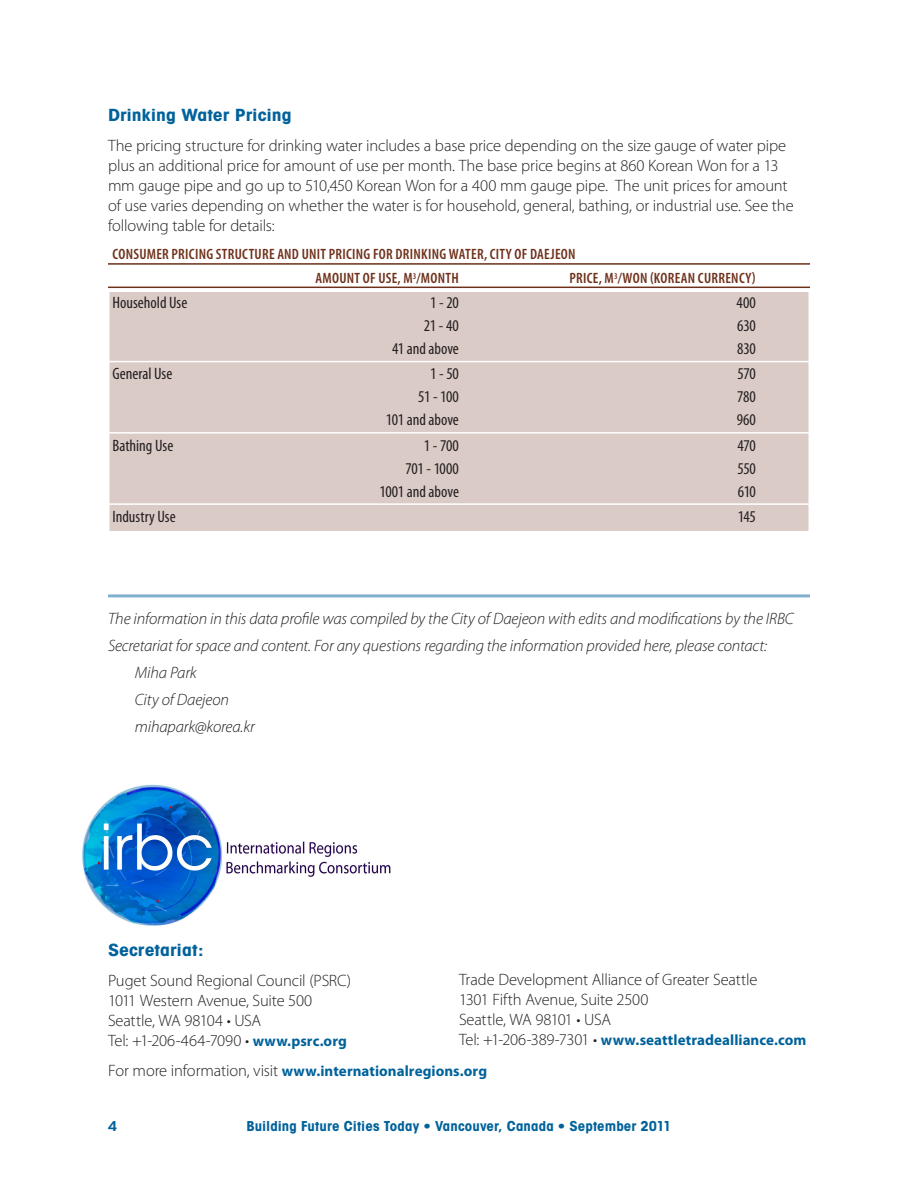
<style>
.page{position:relative;width:918px;height:1188px;background:#fff}
.page>*{position:absolute;margin:0;border:0;box-sizing:border-box;transform-origin:0 0}
.body_text{font:300 16.5px/19.8px "Myriad Pro";letter-spacing:-.01em;color:#231f20}
.contact{font:italic 300 16.5px "Myriad Pro";letter-spacing:-.01em;color:#231f20}
.table_text{font:condensed 16.5px "Myriad Pro";color:#231f20}
._2_head{font:16.5px "ITC Avant Garde MM 740 450";color:#00629b;scale:1.2 1}
.table_head{font:600 condensed 15px "Myriad Pro";letter-spacing:.02em;color:#6e301a}
.body_text-2{font:700 15px "Myriad Pro";letter-spacing:.005em;color:#00629b}
.t1{font:13.5px "ITC Avant Garde MM 740 450";letter-spacing:.005em;color:#00629b;scale:1.1 1}
.t2{font:13.5px "ITC Avant Garde MM 575 750";color:#00629b;scale:1.1 1}
.s1{font-weight:700;font-size:15px;color:#00629b}
.s2{font-weight:300;font-size:16.5px;color:#231f20}
</style>
<div class="page">
<div style="left:108px;top:291px;width:702px;height:241px;background:#dbcbc6;border:2px solid #fff"></div>
<hr style="left:108px;top:263px;width:702px;height:2px;background:#6e301a">
<hr style="left:108px;top:287px;width:702px;height:1px;background:#6e301a">
<hr style="left:108px;top:361px;width:702px;height:1px;background:#fff">
<hr style="left:108px;top:432px;width:702px;height:2px;background:#fff">
<hr style="left:108px;top:503px;width:702px;height:2px;background:#fff">
<hr style="left:108px;top:594px;width:702px;height:3px;background:#80b0cd">
<img style="left:82px;top:784px;width:309px;height:142px">
<p class="_2_head" style="left:108px;top:105px;width:155px">Drinking Water Pricing</p>
<p class="body_text" style="left:108px;top:136px;width:687px">The pricing structure for drinking water includes a base price depending on the size gauge of water pipe plus an additional price for amount of use per month. The base price begins at 860 Korean Won for a 13 mm gauge pipe and go up to 510,450 Korean Won for a 400 mm gauge pipe. The unit prices for amount of use varies depending on whether the water is for household, general, bathing, or industrial use. See the following table for details:</p>
<p class="table_head" style="left:113px;top:245px;width:464px">CONSUMER PRICING STRUCTURE AND UNIT PRICING FOR DRINKING WATER, CITY OF DAEJEON</p>
<p class="table_head" style="left:315px;top:269px;width:145px">AMOUNT OF USE, M<sup>3</sup>/MONTH</p>
<p class="table_head" style="left:570px;top:269px;width:188px">PRICE, M<sup>3</sup>/WON (KOREAN CURRENCY)</p>
<p class="table_text" style="left:112px;top:293px;width:76px">Household Use</p>
<p class="table_text" style="left:430px;top:293px;width:30px">1 - 20</p>
<p class="table_text" style="left:737px;top:293px;width:21px">400</p>
<p class="table_text" style="left:424px;top:316px;width:37px">21 - 40</p>
<p class="table_text" style="left:737px;top:316px;width:20px">630</p>
<p class="table_text" style="left:392px;top:339px;width:68px">41 and above</p>
<p class="table_text" style="left:737px;top:339px;width:20px">830</p>
<p class="table_text" style="left:112px;top:364px;width:61px">General Use</p>
<p class="table_text" style="left:430px;top:364px;width:30px">1 - 50</p>
<p class="table_text" style="left:737px;top:364px;width:20px">570</p>
<p class="table_text" style="left:418px;top:387px;width:42px">51 - 100</p>
<p class="table_text" style="left:737px;top:387px;width:20px">780</p>
<p class="table_text" style="left:386px;top:410px;width:75px">101 and above</p>
<p class="table_text" style="left:737px;top:410px;width:21px">960</p>
<p class="table_text" style="left:112px;top:435px;width:62px">Bathing Use</p>
<p class="table_text" style="left:424px;top:435px;width:37px">1 - 700</p>
<p class="table_text" style="left:738px;top:435px;width:20px">470</p>
<p class="table_text" style="left:406px;top:458px;width:55px">701 - 1000</p>
<p class="table_text" style="left:737px;top:458px;width:20px">550</p>
<p class="table_text" style="left:379px;top:481px;width:81px">1001 and above</p>
<p class="table_text" style="left:738px;top:481px;width:20px">610</p>
<p class="table_text" style="left:112px;top:506px;width:65px">Industry Use</p>
<p class="table_text" style="left:738px;top:506px;width:20px">145</p>
<p class="contact" style="left:108px;top:609px;width:687px">The information in this data profile was compiled by the City of Daejeon with edits and modifications by the IRBC</p>
<p class="contact" style="left:108px;top:636px;width:661px">Secretariat for space and content. For any questions regarding the information provided here, please contact:</p>
<p class="contact" style="left:135px;top:663px;width:63px">Miha Park</p>
<p class="contact" style="left:135px;top:690px;width:96px">City of Daejeon</p>
<p class="contact" style="left:135px;top:717px;width:122px">mihapark@korea.kr</p>
<p class="_2_head" style="left:108px;top:940px;width:81px">Secretariat:</p>
<p class="body_text" style="left:108px;top:971px;width:245px">Puget Sound Regional Council (PSRC)</p>
<p class="body_text" style="left:108px;top:990px;width:206px">1011 Western Avenue, Suite 500</p>
<p class="body_text" style="left:108px;top:1010px;width:155px">Seattle, WA 98104 • USA</p>
<p class="body_text" style="left:108px;top:1030px;width:240px">Tel: +1-206-464-7090 • <span class="s1">www.psrc.org</span></p>
<p class="body_text-2" style="left:108px;top:1061px;width:381px"><span class="s2">For more information, visit</span> www.internationalregions.org</p>
<p class="body_text" style="left:459px;top:970px;width:300px">Trade Development Alliance of Greater Seattle</p>
<p class="body_text" style="left:459px;top:990px;width:191px">1301 Fifth Avenue, Suite 2500</p>
<p class="body_text" style="left:459px;top:1010px;width:154px">Seattle, WA 98101 • USA</p>
<p class="body_text-2" style="left:459px;top:1030px;width:349px"><span class="s2">Tel: +1-206-389-7301 •</span> www.seattletradealliance.com</p>
<p class="t2" style="left:108px;top:1118px;width:10px">4</p>
<p class="t1" style="left:246px;top:1118px;width:388px">Building Future Cities Today • Vancouver, Canada • September 2011</p>
</div>
